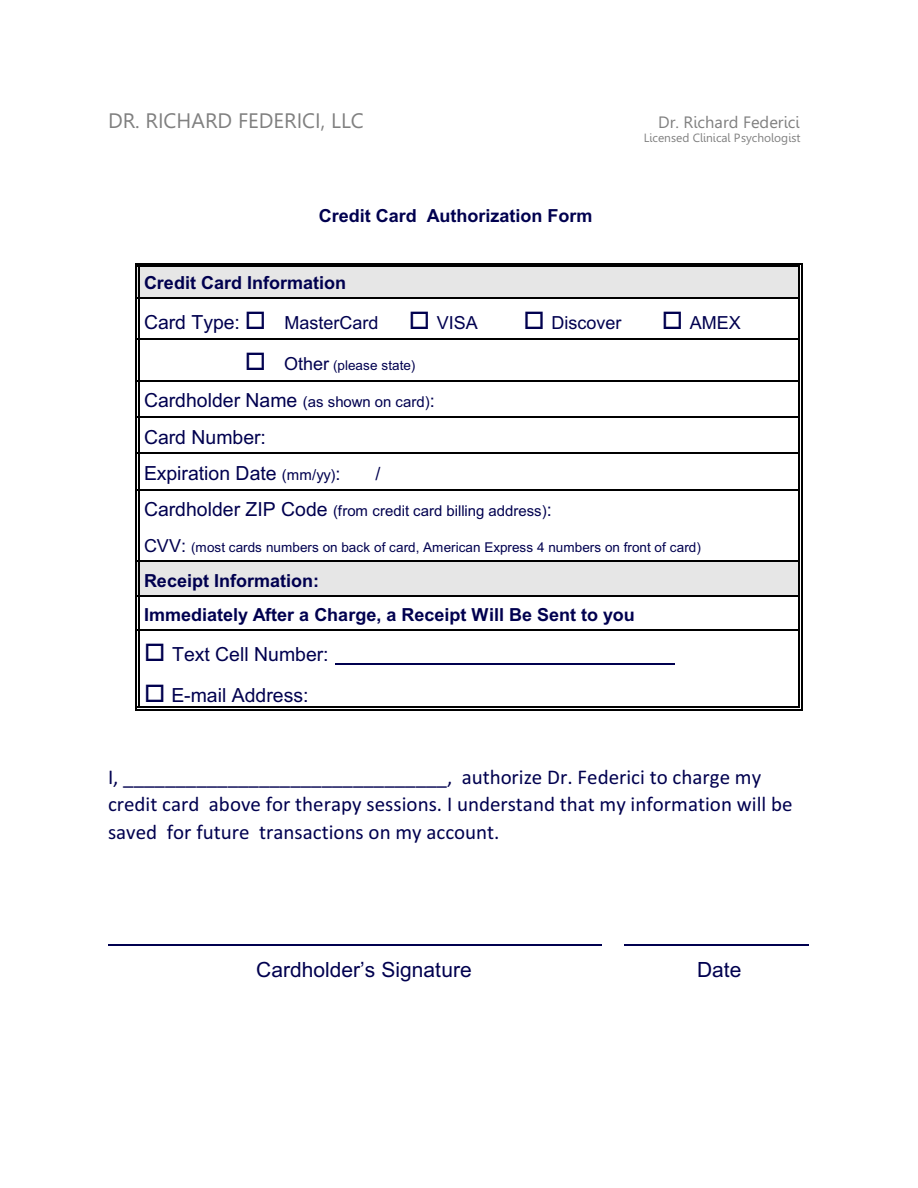
<style>
.page{position:relative;width:918px;height:1188px;background:#fff}
.page>*{position:absolute;margin:0;border:0;box-sizing:border-box;transform-origin:0 0}
.t1{font:21px/27.6px "Calibri";color:#00004f}
.t2{font:21px "Arial";color:#00004f}
.t3{font:21px "Gisha";color:#808080}
.t4{font:19.5px/36.3px "Arial";color:#00004f}
.t5{font:700 18px/39.5px "Arial";color:#00004f}
.t6{font:18px "Arial";color:#00004f}
.t7{font:16.5px "Gisha";color:#808080}
.t8{font:15px "Arial";color:#00004f}
.t9{font:13.5px "Arial";color:#00004f}
.t10{font:12px "Gisha";color:#808080}
.s1{font-weight:400;font-size:19.5px}
.s2{font-weight:400}
.s3{font-size:18px}
.s4{font-size:19.5px}
.s5{font-size:15px}
</style>
<div class="page">
<div style="left:138px;top:266px;width:662px;height:31px;background:#e6e6e6"></div>
<hr style="left:138px;top:266px;width:1px;height:31px;background:#000">
<hr style="left:799px;top:266px;width:1px;height:31px;background:#000">
<hr style="left:138px;top:266px;width:662px;height:1px;background:#000">
<hr style="left:135px;top:263px;width:1px;height:34px;background:#000">
<hr style="left:802px;top:263px;width:1px;height:34px;background:#000">
<hr style="left:135px;top:263px;width:668px;height:1px;background:#000">
<hr style="left:138px;top:298px;width:1px;height:40px;background:#000">
<hr style="left:799px;top:298px;width:1px;height:40px;background:#000">
<hr style="left:138px;top:298px;width:662px;height:1px;background:#000">
<hr style="left:135px;top:298px;width:1px;height:40px;background:#000">
<hr style="left:802px;top:298px;width:1px;height:40px;background:#000">
<hr style="left:138px;top:338px;width:1px;height:42px;background:#000">
<hr style="left:799px;top:338px;width:1px;height:42px;background:#000">
<hr style="left:138px;top:338px;width:662px;height:2px;background:#000">
<hr style="left:135px;top:338px;width:1px;height:42px;background:#000">
<hr style="left:802px;top:338px;width:1px;height:42px;background:#000">
<hr style="left:138px;top:380px;width:1px;height:36px;background:#000">
<hr style="left:799px;top:380px;width:1px;height:36px;background:#000">
<hr style="left:138px;top:380px;width:662px;height:1px;background:#000">
<hr style="left:135px;top:380px;width:1px;height:36px;background:#000">
<hr style="left:802px;top:380px;width:1px;height:36px;background:#000">
<hr style="left:138px;top:416px;width:1px;height:37px;background:#000">
<hr style="left:799px;top:416px;width:1px;height:37px;background:#000">
<hr style="left:138px;top:416px;width:662px;height:2px;background:#000">
<hr style="left:135px;top:416px;width:1px;height:37px;background:#000">
<hr style="left:802px;top:416px;width:1px;height:37px;background:#000">
<hr style="left:138px;top:453px;width:1px;height:36px;background:#000">
<hr style="left:799px;top:453px;width:1px;height:36px;background:#000">
<hr style="left:138px;top:453px;width:662px;height:1px;background:#000">
<hr style="left:135px;top:453px;width:1px;height:36px;background:#000">
<hr style="left:802px;top:453px;width:1px;height:36px;background:#000">
<hr style="left:138px;top:489px;width:1px;height:71px;background:#000">
<hr style="left:799px;top:489px;width:1px;height:71px;background:#000">
<hr style="left:138px;top:489px;width:662px;height:1px;background:#000">
<hr style="left:135px;top:489px;width:1px;height:71px;background:#000">
<hr style="left:802px;top:489px;width:1px;height:71px;background:#000">
<div style="left:138px;top:561px;width:662px;height:34px;background:#e6e6e6"></div>
<hr style="left:138px;top:561px;width:1px;height:34px;background:#000">
<hr style="left:799px;top:561px;width:1px;height:34px;background:#000">
<hr style="left:138px;top:561px;width:662px;height:1px;background:#000">
<hr style="left:135px;top:561px;width:1px;height:34px;background:#000">
<hr style="left:802px;top:561px;width:1px;height:34px;background:#000">
<hr style="left:138px;top:595px;width:1px;height:34px;background:#000">
<hr style="left:799px;top:595px;width:1px;height:34px;background:#000">
<hr style="left:138px;top:595px;width:662px;height:1px;background:#000">
<hr style="left:135px;top:595px;width:1px;height:34px;background:#000">
<hr style="left:802px;top:595px;width:1px;height:34px;background:#000">
<hr style="left:138px;top:630px;width:1px;height:78px;background:#000">
<hr style="left:799px;top:630px;width:1px;height:78px;background:#000">
<hr style="left:138px;top:630px;width:662px;height:1px;background:#000">
<hr style="left:138px;top:707px;width:662px;height:1px;background:#000">
<hr style="left:135px;top:630px;width:1px;height:81px;background:#000">
<hr style="left:802px;top:630px;width:1px;height:81px;background:#000">
<hr style="left:135px;top:710px;width:668px;height:1px;background:#000">
<hr style="left:335px;top:664px;width:340px;height:1px;background:#00004f">
<hr style="left:108px;top:944px;width:493px;height:1px;background:#00004f">
<hr style="left:625px;top:944px;width:184px;height:1px;background:#00004f">
<p class="t3" style="left:108px;top:112px;width:257px">DR. RICHARD FEDERICI, LLC</p>
<p class="t7" style="left:658px;top:115px;width:143px">Dr. Richard Federici</p>
<p class="t10" style="left:644px;top:133px;width:158px">Licensed Clinical Psychologist</p>
<p class="t5" style="left:319px;top:197px;width:275px">Credit Card Authorization Form</p>
<p class="t5" style="left:144px;top:265px;width:236px">Credit Card Information<br><span class="s1">Card Type:</span> □ <span class="s2">MasterCard</span></p>
<p class="t6" style="left:409px;top:316px;width:71px">□ VISA</p>
<p class="t6" style="left:523px;top:316px;width:99px">□ Discover</p>
<p class="t6" style="left:662px;top:316px;width:81px">□ AMEX</p>
<p class="t9" style="left:245px;top:360px;width:172px">□ <span class="s3">Other</span> (please state)</p>
<p class="t8" style="left:144px;top:396px;width:292px"><span class="s4">Cardholder Name</span> (as shown on card)<span class="s3">:</span></p>
<p class="t4" style="left:144px;top:420px;width:198px">Card Number:<br>Expiration Date <span class="s5">(mm/yy)</span><span class="s3">:</span></p>
<p class="t6" style="left:376px;top:467px;width:7px">/</p>
<p class="t8" style="left:144px;top:505px;width:409px"><span class="s4">Cardholder ZIP Code</span> (from credit card billing address)<span class="s3">:</span></p>
<p class="t9" style="left:144px;top:542px;width:558px"><span class="s3">CVV:</span> (most cards numbers on back of card, American Express 4 numbers on front of card)</p>
<p class="t5" style="left:144px;top:565px;width:492px;line-height:34.5px">Receipt Information:<br>Immediately After a Charge, a Receipt Will Be Sent to you</p>
<p class="t4" style="left:144px;top:637px;width:186px">□ Text Cell Number:</p>
<p class="t4" style="left:144px;top:678px;width:166px">□ E-mail Address:</p>
<p class="t1" style="left:108px;top:764px;width:686px">I, _______________________________, authorize Dr. Federici to charge my credit card above for therapy sessions. I understand that my information will be saved for future transactions on my account.</p>
<p class="t2" style="left:256px;top:961px;width:217px">Cardholder’s Signature</p>
<p class="t2" style="left:697px;top:961px;width:46px">Date</p>
</div>
